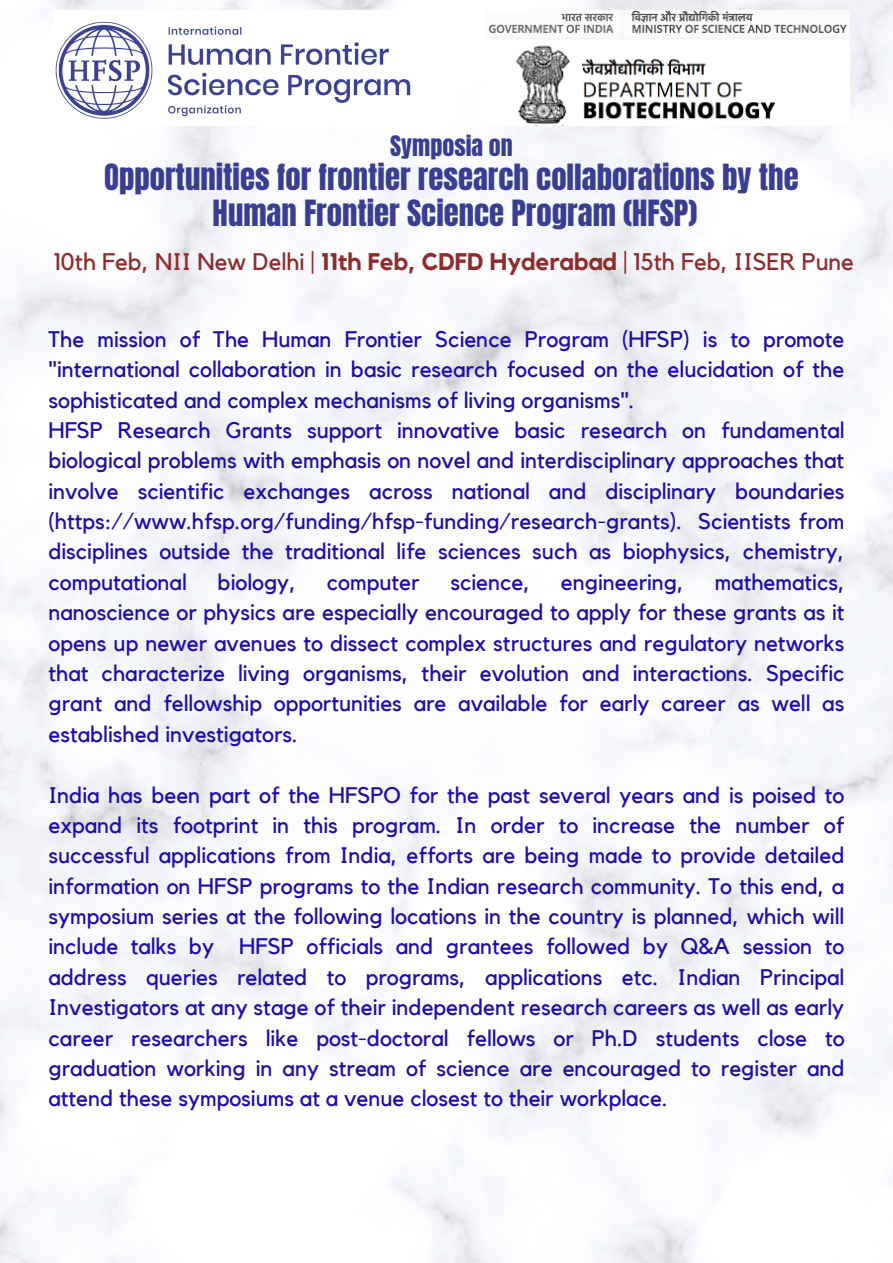
<style>
.page{position:relative;width:893px;height:1263px;background:#fff}
.page>*{position:absolute;margin:0;border:0;box-sizing:border-box;transform-origin:0 0}
.t1{font:30.75px/35.4px "Anton";color:#393e92;text-align:center}
.t2{font:24px "Anton";color:#393e92}
.t3{font:23.92px "Kollektif";color:#8f2b2b}
.t4{font:22.5px/30.4px "Kollektif";color:#1e0da8;text-align:justify}
.s1{font-weight:700}
</style>
<div class="page">
<img style="left:54px;top:20px;width:357px;height:100px">
<img style="left:484px;top:10px;width:365px;height:115px">
<p class="t2" style="left:390px;top:129px;width:124px">Symposia on</p>
<h1 class="t1" style="left:104px;top:160px;width:696px">Opportunities for frontier research collaborations by the<br>Human Frontier Science Program (HFSP)</h1>
<p class="t3" style="left:54px;top:251px;width:801px">10th Feb, NII New Delhi | <span class="s1">11th Feb, CDFD Hyderabad</span> | 15th Feb, IISER Pune</p>
<p class="t4" style="left:48px;top:325px;width:797px;text-align:left">The mission of The Human Frontier Science Program (HFSP) is to promote "international collaboration in basic research focused on the elucidation of the sophisticated and complex mechanisms of living organisms".<br>HFSP Research Grants support innovative basic research on fundamental biological problems with emphasis on novel and interdisciplinary approaches that involve scientific exchanges across national and disciplinary boundaries (https://www.hfsp.org/funding/hfsp-funding/research-grants). Scientists from disciplines outside the traditional life sciences such as biophysics, chemistry, computational</p>
<p class="t4" style="left:48px;top:568px;width:797px;text-indent:666px">mathematics, nanoscience or physics are especially encouraged to apply for these grants as it opens up newer avenues to dissect complex structures and regulatory networks that characterize living organisms, their evolution and interactions. Specific grant and fellowship opportunities are available for early career as well as established investigators.</p>
<p class="t4" style="left:48px;top:780px;width:797px">India has been part of the HFSPO for the past several years and is poised to expand its footprint in this program. In order to increase the number of successful applications from India, efforts are being made to provide detailed information on HFSP programs to the Indian research community. To this end, a symposium series at the following locations in the country is planned, which will include talks by HFSP officials and grantees followed by Q&amp;A session to address queries related to programs, applications etc. Indian Principal Investigators at any stage of their independent research careers as well as early career researchers like post-doctoral fellows or Ph.D students close to graduation working in any stream of science are encouraged to register and attend these symposiums at a venue closest to their workplace.</p>
<p class="t4" style="left:218px;top:568px;width:80px">biology,</p>
<p class="t4" style="left:327px;top:568px;width:94px">computer</p>
<p class="t4" style="left:450px;top:568px;width:81px">science,</p>
<p class="t4" style="left:561px;top:568px;width:124px">engineering,</p>
</div>
